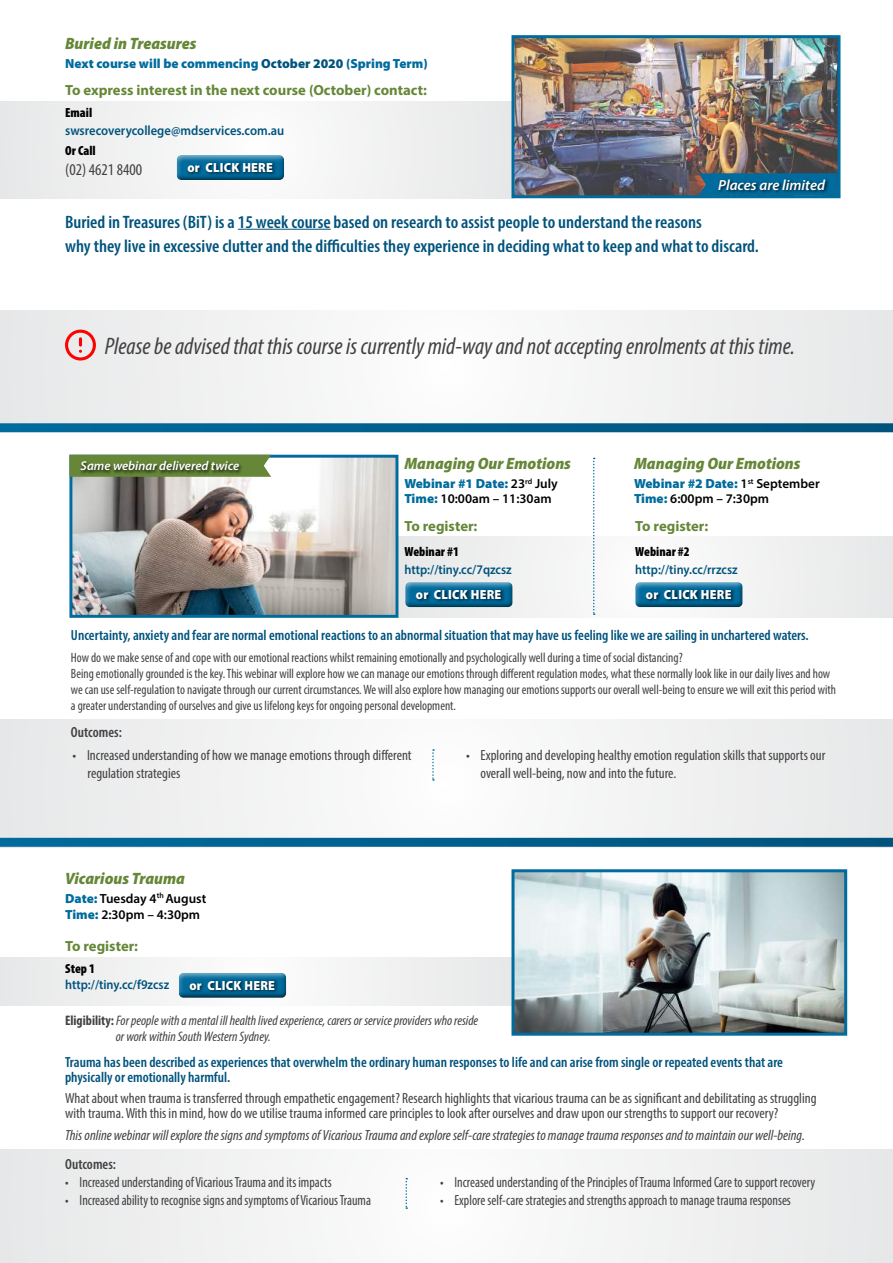
<style>
.page{position:relative;width:893px;height:1263px;background:#fff}
.page>*{position:absolute;margin:0;border:0;box-sizing:border-box;transform-origin:0 0}
.t1{font:italic 24px "Myriad Variable Concept";letter-spacing:.03em;color:#414042}
.t2{font:18px/24px "Myriad Variable Concept";letter-spacing:.06em;color:#00537c}
.t3{font:italic 900 semi-condensed 16.5px "Myriad Pro";color:#658737}
.t4{font:16.5px "Myriad Variable Concept";letter-spacing:.025em;color:#414042}
.t5{font:14.7px/17.7px "Myriad Variable Concept";letter-spacing:.03em;color:#414042}
.t6{font:14.7px/15px "Myriad Variable Concept";letter-spacing:.06em;color:#00537c}
.t7{font:14.7px "Myriad Variable Concept";letter-spacing:.03em;color:#414042;scale:.93 1}
.t8{font:italic 14.7px "Myriad Variable Concept";letter-spacing:.03em;color:#414042}
.t9{font:14.7px "Myriad Variable Concept";letter-spacing:.18em;color:#658737}
.t10{font:14.7px "Myriad Variable Concept";letter-spacing:.16em;color:#658737}
.t11{font:14.7px "Myriad Variable Concept";letter-spacing:.06em;color:#414042}
.t12{font:italic 14.7px "Myriad Variable Concept";letter-spacing:.145em;color:#fff}
.t13{font:italic 13.8px/16.5px "Myriad Variable Concept";letter-spacing:.025em;color:#414042}
.t14{font:13.5px/16.2px "Myriad Variable Concept";letter-spacing:.03em;color:#414042;scale:.96 1}
.t15{font:13.5px "Myriad Variable Concept";letter-spacing:.175em;color:#00537c;scale:.93 1}
.t16{font:600 13.2px/15px "Myriad Pro";color:#000}
.t17{font:13.2px "Myriad Variable Concept";letter-spacing:.15em;color:#00537c;scale:.93 1}
.t18{font:900 13.2px "Myriad Pro";color:#006b9d}
.t19{font:13.2px "Myriad Variable Concept";letter-spacing:.26em;color:#fff;scale:.93 1}
.t20{font:13.2px "Myriad Variable Concept";letter-spacing:.1em;color:#000}
.t21{font:italic 12.9px "Myriad Variable Concept";letter-spacing:.17em;color:#fff}
.s1{color:#00537c}
.s2{font-weight:900;color:#006b9d}
.s3{font-style:normal}
</style>
<div class="page">
<div style="left:398px;top:536px;width:495px;height:82px;background:#f1f1f2"></div>
<div style="left:0;top:720px;width:893px;height:127px;background:#f1f1f2"></div>
<img style="left:73px;top:459px;width:321px;height:155px">
<div style="left:69px;top:455px;width:329px;height:163px;border:3px solid #006b9d"></div>
<svg style="left:432px;top:749px;width:2px;height:32px"></svg>
<svg style="left:69px;top:455px;width:202px;height:22px"></svg>
<div style="left:79px;top:460px;width:164px;height:15px;background:#000;opacity:.75"></div>
<div style="left:398px;top:575px;width:118px;height:33px;background:#ebeced"></div>
<div style="left:400px;top:580px;width:120px;height:28px;background:#000;opacity:.75"></div>
<div style="left:414px;top:588px;width:91px;height:15px;background:#000;opacity:.75"></div>
<svg style="left:593px;top:458px;width:2px;height:157px"></svg>
<div style="left:628px;top:575px;width:118px;height:33px;background:#fff"></div>
<div style="left:630px;top:580px;width:120px;height:28px;background:#000;opacity:.75"></div>
<div style="left:644px;top:588px;width:91px;height:15px;background:#000;opacity:.75"></div>
<hr style="left:0;top:720px;width:1px;height:118px;background:#e6e7e8">
<div style="left:0;top:310px;width:893px;height:113px;background:#f1f2f2"></div>
<div style="left:0;top:1149px;width:893px;height:114px;background:#f1f2f2"></div>
<div style="left:0;top:101px;width:514px;height:97px;background:#f0f1f1"></div>
<div style="left:0;top:957px;width:514px;height:48px;background:#f0f0f1"></div>
<img style="left:515px;top:39px;width:321px;height:155px">
<div style="left:511px;top:35px;width:329px;height:163px;border:3px solid #006b9d"></div>
<hr style="left:238px;top:229px;width:93px;height:1px;background:#00537c">
<svg style="left:406px;top:1178px;width:1px;height:31px"></svg>
<svg style="left:699px;top:173px;width:139px;height:22px"></svg>
<div style="left:716px;top:177px;width:113px;height:17px;background:#000;opacity:.75"></div>
<div style="left:170px;top:148px;width:118px;height:33px;background:#fff"></div>
<div style="left:172px;top:152px;width:120px;height:29px;background:#000;opacity:.75"></div>
<div style="left:186px;top:161px;width:90px;height:15px;background:#000;opacity:.75"></div>
<svg style="left:0;top:423px;width:893px;height:9px;fill:#00618f"></svg>
<svg style="left:0;top:838px;width:893px;height:9px;fill:#00618f"></svg>
<svg style="left:65px;top:330px;width:31px;height:30px"></svg>
<img style="left:515px;top:873px;width:328px;height:159px">
<div style="left:511px;top:869px;width:336px;height:167px;border:3px solid #006b9d"></div>
<div style="left:172px;top:965px;width:118px;height:33px;background:#fff"></div>
<div style="left:174px;top:970px;width:120px;height:28px;background:#000;opacity:.75"></div>
<div style="left:188px;top:978px;width:90px;height:15px;background:#000;opacity:.75"></div>
<p class="t3" style="left:65px;top:34px;width:133px">Buried in Treasures</p>
<p class="t18" style="left:65px;top:56px;width:364px">Next course will be commencing <span class="s1">October 2020</span> (Spring Term)</p>
<p class="t9" style="left:65px;top:81px;width:362px">To express interest in the next course (October) contact:</p>
<p class="t20" style="left:65px;top:105px;width:28px">Email</p>
<p class="t15" style="left:65px;top:122px;width:234px">swsrecoverycollege@mdservices.com.au</p>
<p class="t20" style="left:65px;top:143px;width:31px">Or Call</p>
<p class="t4" style="left:65px;top:159px;width:78px">(02) 4621 8400</p>
<p class="t19" style="left:187px;top:160px;width:91px">or CLICK HERE</p>
<p class="t12" style="left:718px;top:176px;width:106px">Places are limited</p>
<h2 class="t2" style="left:65px;top:210px;width:694px">Buried in Treasures (BiT) is a 15 week course based on research to assist people to understand the reasons<br>why they live in excessive clutter and the difficulties they experience in deciding what to keep and what to discard.</h2>
<h1 class="t1" style="left:105px;top:332px;width:691px">Please be advised that this course is currently mid-way and not accepting enrolments at this time.</h1>
<p class="t21" style="left:81px;top:458px;width:158px">Same webinar delivered twice</p>
<p class="t3" style="left:404px;top:454px;width:168px">Managing Our Emotions</p>
<p class="t16" style="left:404px;top:476px;width:155px"><span class="s2">Webinar #1 Date:</span> 23<sup>rd</sup> July<br><span class="s2">Time:</span> 10:00am – 11:30am</p>
<p class="t10" style="left:404px;top:517px;width:73px">To register:</p>
<p class="t20" style="left:404px;top:544px;width:55px">Webinar #1</p>
<p class="t17" style="left:404px;top:562px;width:115px">http://tiny.cc/7qzcsz</p>
<p class="t19" style="left:416px;top:587px;width:91px">or CLICK HERE</p>
<p class="t3" style="left:634px;top:454px;width:168px">Managing Our Emotions</p>
<p class="t16" style="left:634px;top:476px;width:187px"><span class="s2">Webinar #2 Date:</span> 1<sup>st</sup> September<br><span class="s2">Time:</span> 6:00pm – 7:30pm</p>
<p class="t10" style="left:635px;top:517px;width:73px">To register:</p>
<p class="t20" style="left:635px;top:544px;width:55px">Webinar #2</p>
<p class="t17" style="left:635px;top:562px;width:110px">http://tiny.cc/rrzcsz</p>
<p class="t19" style="left:646px;top:587px;width:91px">or CLICK HERE</p>
<p class="t6" style="left:71px;top:627px;width:739px">Uncertainty, anxiety and fear are normal emotional reactions to an abnormal situation that may have us feeling like we are sailing in unchartered waters.</p>
<p class="t14" style="left:71px;top:649px;width:798px">How do we make sense of and cope with our emotional reactions whilst remaining emotionally and psychologically well during a time of social distancing?<br>Being emotionally grounded is the key. This webinar will explore how we can manage our emotions through different regulation modes, what these normally look like in our daily lives and how we can use self-regulation to navigate through our current circumstances. We will also explore how managing our emotions supports our overall well-being to ensure we will exit this period with a greater understanding of ourselves and give us lifelong keys for ongoing personal development.</p>
<p class="t11" style="left:71px;top:723px;width:52px">Outcomes:</p>
<p class="t5" style="left:88px;top:746px;width:325px;text-indent:-15px">• Increased understanding of how we manage emotions through different regulation strategies</p>
<p class="t5" style="left:480px;top:746px;width:346px;text-indent:-14px">• Exploring and developing healthy emotion regulation skills that supports our overall well-being, now and into the future.</p>
<p class="t3" style="left:65px;top:869px;width:121px">Vicarious Trauma</p>
<p class="t16" style="left:65px;top:890px;width:143px;line-height:15.9px"><span class="s2">Date:</span> Tuesday 4<sup>th</sup> August<br><span class="s2">Time:</span> 2:30pm – 4:30pm</p>
<p class="t10" style="left:65px;top:937px;width:73px">To register:</p>
<p class="t20" style="left:65px;top:961px;width:30px">Step 1</p>
<p class="t17" style="left:65px;top:977px;width:111px">http://tiny.cc/f9zcsz</p>
<p class="t19" style="left:189px;top:978px;width:91px">or CLICK HERE</p>
<p class="t13" style="left:116px;top:1012px;width:364px;text-indent:-51px"><span class="s3">Eligibility:</span> For people with a mental ill health lived experience, carers or service providers who reside or work within South Western Sydney.</p>
<p class="t6" style="left:65px;top:1055px;width:719px">Trauma has been described as experiences that overwhelm the ordinary human responses to life and can arise from single or repeated events that are physically or emotionally harmful.</p>
<p class="t5" style="left:65px;top:1090px;width:753px;line-height:15px">What about when trauma is transferred through empathetic engagement? Research highlights that vicarious trauma can be as significant and debilitating as struggling with trauma. With this in mind, how do we utilise trauma informed care principles to look after ourselves and draw upon our strengths to support our recovery?</p>
<p class="t8" style="left:65px;top:1127px;width:741px">This online webinar will explore the signs and symptoms of Vicarious Trauma and explore self-care strategies to manage trauma responses and to maintain our well-being.</p>
<p class="t11" style="left:65px;top:1155px;width:52px">Outcomes:</p>
<p class="t7" style="left:65px;top:1174px;width:288px">• Increased understanding of Vicarious Trauma and its impacts</p>
<p class="t7" style="left:65px;top:1191px;width:330px">• Increased ability to recognise signs and symptoms of Vicarious Trauma</p>
<p class="t7" style="left:440px;top:1174px;width:405px">• Increased understanding of the Principles of Trauma Informed Care to support recovery</p>
<p class="t7" style="left:440px;top:1191px;width:378px">• Explore self-care strategies and strengths approach to manage trauma responses</p>
</div>
